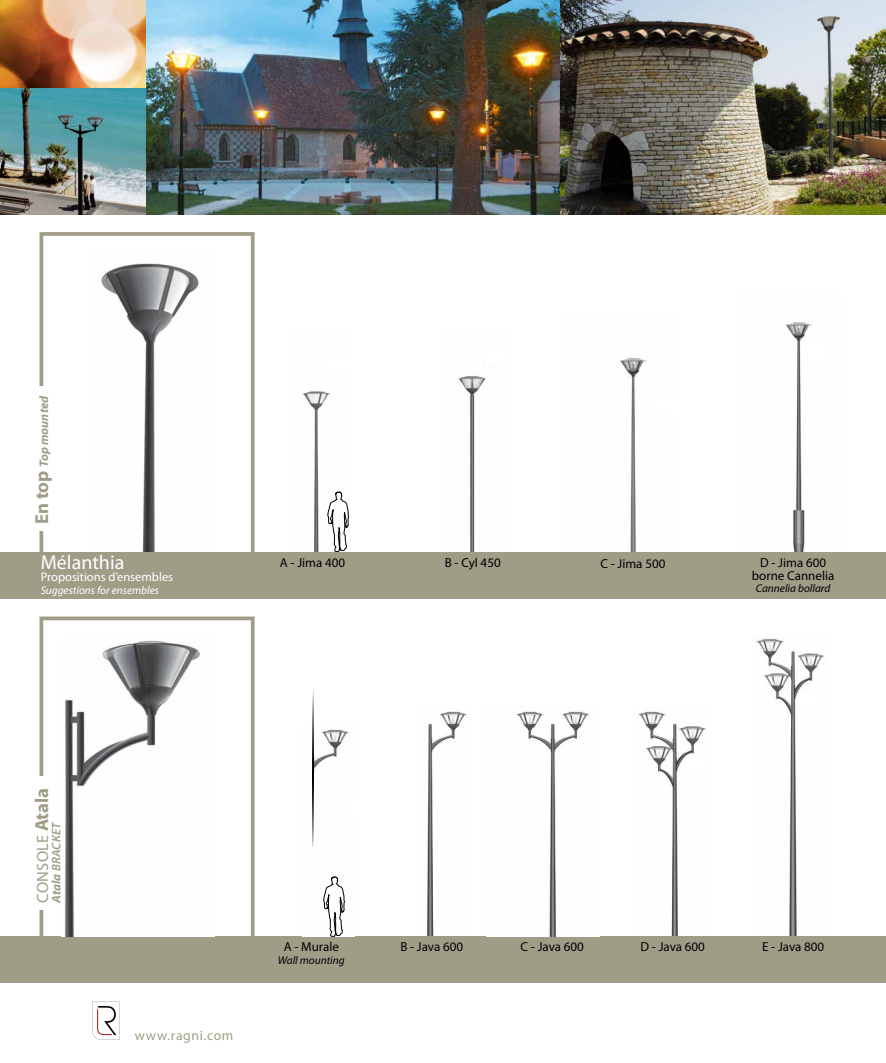
<style>
.page{position:relative;width:886px;height:1063px;background:#fff}
.page>*{position:absolute;margin:0;border:0;box-sizing:border-box;transform-origin:0 0}
.t1{font:20px "Myriad Pro";color:#fff}
.t2{font:16.25px "Myriad Pro";letter-spacing:.02em;color:#a09d87}
.t3{font:13.75px "Myriad Pro";letter-spacing:.045em;color:#a09d87}
.t4{font:13px/12.5px "Myriad Pro";color:#000;text-align:center}
.t5{font:12.5px "Myriad Pro";color:#fff}
.t6{font:italic 700 12.5px "Myriad Pro";color:#a09d87}
.t7{font:italic 600 12.5px "Myriad Pro";color:#a09d87}
.t8{font:italic 11.25px "Myriad Pro";color:#000}
.t9{font:italic 11.25px "Myriad Pro";color:#fff}
.s1{font-style:normal;font-size:18.75px}
.s2{font-weight:700;font-size:18.75px}
.s3{font-weight:700}
</style>
<div class="page">
<div style="left:39px;top:232px;width:216px;height:324px;border:4px solid #a09d87"></div>
<div style="left:39px;top:617px;width:216px;height:326px;border:4px solid #a09d87"></div>
<div style="left:0;top:936px;width:886px;height:47px;background:#a09d87"></div>
<div style="left:0;top:552px;width:886px;height:47px;background:#a09d87"></div>
<div style="left:34px;top:386px;width:34px;height:145px;background:#fff"></div>
<div style="left:34px;top:776px;width:46px;height:134px;background:#fff"></div>
<svg style="left:92px;top:1001px;width:27px;height:39px"></svg>
<img style="left:638px;top:711px;width:68px;height:225px">
<img style="left:427px;top:711px;width:40px;height:225px">
<img style="left:0;top:0;width:558px;height:214px">
<img style="left:756px;top:638px;width:69px;height:298px">
<img style="left:620px;top:358px;width:27px;height:194px">
<img style="left:303px;top:391px;width:27px;height:161px">
<img style="left:458px;top:376px;width:29px;height:176px">
<img style="left:784px;top:322px;width:28px;height:230px">
<img style="left:558px;top:0;width:328px;height:214px">
<img style="left:315px;top:729px;width:34px;height:39px">
<img style="left:516px;top:711px;width:73px;height:225px">
<hr style="left:312px;top:685px;width:3px;height:157px;background:#000;opacity:.55">
<hr style="left:312px;top:690px;width:2px;height:157px;background:#000;opacity:.55">
<div style="left:808px;top:345px;width:20px;height:14px;background:#fff"></div>
<div style="left:561px;top:755px;width:19px;height:11px;background:#fff"></div>
<div style="left:684px;top:761px;width:18px;height:10px;background:#fff"></div>
<div style="left:798px;top:694px;width:18px;height:10px;background:#fff"></div>
<img style="left:89px;top:263px;width:126px;height:289px">
<img style="left:64px;top:640px;width:136px;height:296px">
<svg style="left:323px;top:876px;width:22px;height:60px"></svg>
<svg style="left:321px;top:490px;width:29px;height:62px"></svg>
<p class="t6" style="left:36px;top:524px;width:130px;rotate:-90deg"><span class="s1">En top</span> Top mounted</p>
<h1 class="t1" style="left:41px;top:550px;width:85px">Mélanthia</h1>
<p class="t5" style="left:41px;top:569px;width:134px">Propositions d’ensembles</p>
<p class="t9" style="left:41px;top:583px;width:120px">Suggestions for ensembles</p>
<p class="t4" style="left:280px;top:556px;width:67px">A - Jima 400</p>
<p class="t4" style="left:445px;top:556px;width:57px">B - Cyl 450</p>
<p class="t4" style="left:600px;top:557px;width:66px">C - Jima 500</p>
<p class="t4" style="left:752px;top:556px;width:84px">D - Jima 600 borne Cannelia</p>
<p class="t8" style="left:756px;top:581px;width:76px">Cannelia bollard</p>
<p class="t2" style="left:33px;top:903px;width:117px;rotate:-90deg">CONSOLE <span class="s2">Atala</span></p>
<p class="t7" style="left:48px;top:903px;width:83px;rotate:-90deg"><span class="s3">Atala</span> BRACKET</p>
<p class="t3" style="left:135px;top:1027px;width:100px">www.ragni.com</p>
<p class="t4" style="left:284px;top:940px;width:57px">A - Murale</p>
<p class="t4" style="left:400px;top:940px;width:64px">B - Java 600</p>
<p class="t8" style="left:278px;top:953px;width:68px">Wall mounting</p>
<p class="t4" style="left:521px;top:940px;width:65px">C - Java 600</p>
<p class="t4" style="left:640px;top:940px;width:66px">D - Java 600</p>
<p class="t4" style="left:762px;top:940px;width:64px">E - Java 800</p>
</div>
